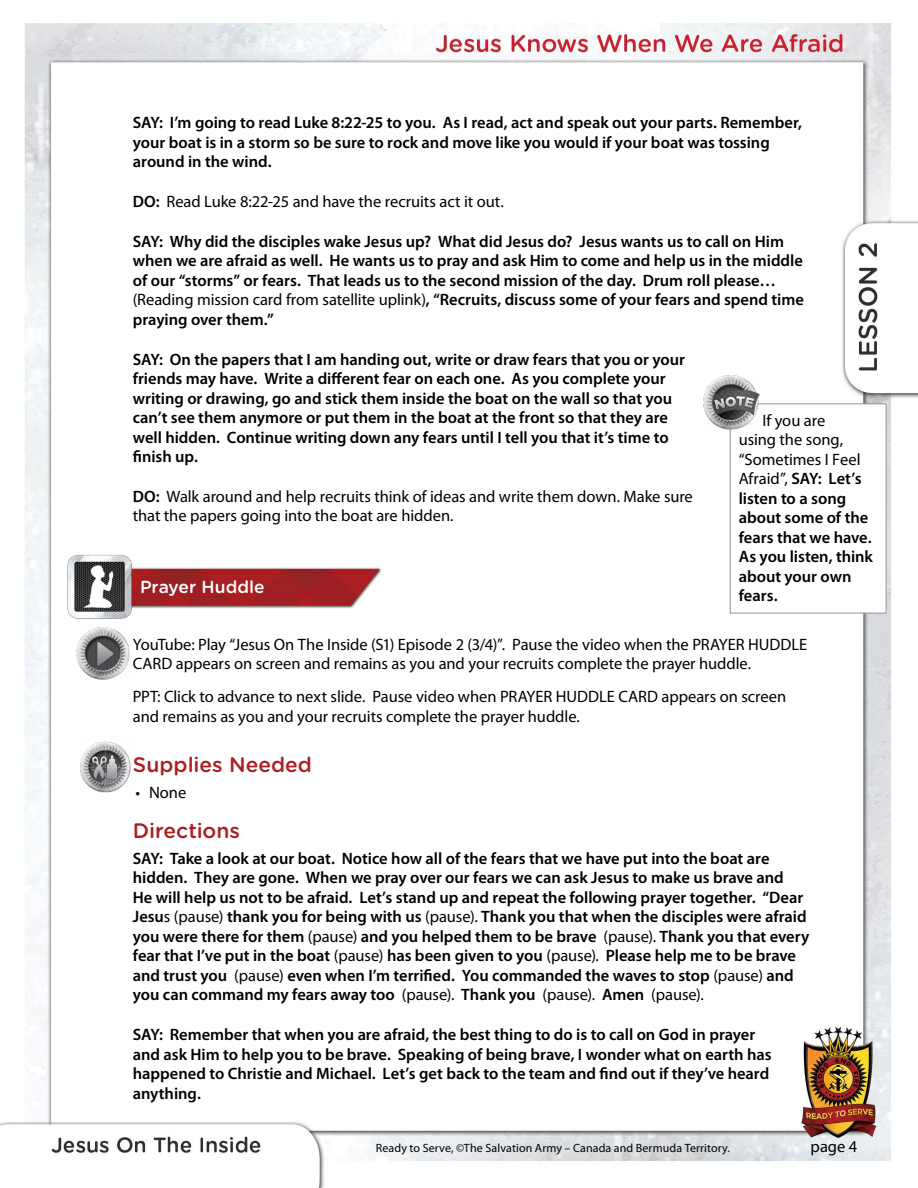
<style>
.page{position:relative;width:918px;height:1188px;background:#fff}
.page>*{position:absolute;margin:0;border:0;box-sizing:border-box;transform-origin:0 0}
.t1{font:500 21px "Gotham Rounded";color:#ab1f23}
.t2{font:500 17.4px "Gotham Rounded";color:#fff}
.t3{font:600 16.5px/19.5px "Myriad Pro";color:#000}
.t4{font:16.5px/19.5px "Myriad Pro";letter-spacing:-.005em;color:#000}
.t5{font:12px "Myriad Pro";letter-spacing:.01em;color:#000}
.s1{font-weight:600}
.s2{font-weight:400}
</style>
<div class="page">
<img style="left:0;top:23px;width:918px;height:1165px">
<img style="left:134px;top:564px;width:248px;height:45px">
<img style="left:68px;top:553px;width:66px;height:68px">
<img style="left:77px;top:626px;width:56px;height:57px">
<img style="left:78px;top:736px;width:55px;height:57px">
<div style="left:730px;top:403px;width:156px;height:210px;background:#fff;border:1px solid #939598"></div>
<img style="left:701px;top:374px;width:60px;height:59px">
<p class="t3" style="left:133px;top:113px;width:671px">SAY: I’m going to read Luke 8:22-25 to you. As I read, act and speak out your parts. Remember, your boat is in a storm so be sure to rock and move like you would if your boat was tossing around in the wind.</p>
<p class="t4" style="left:133px;top:192px;width:372px"><span class="s1">DO:</span> Read Luke 8:22-25 and have the recruits act it out.</p>
<p class="t3" style="left:133px;top:231px;width:673px">SAY: Why did the disciples wake Jesus up? What did Jesus do? Jesus wants us to call on Him when we are afraid as well. He wants us to pray and ask Him to come and help us in the middle of our “storms” or fears. That leads us to the second mission of the day. Drum roll please… <span class="s2">(Reading mission card from satellite uplink)</span>, “Recruits, discuss some of your fears and spend time praying over them.”</p>
<p class="t3" style="left:133px;top:349px;width:554px">SAY: On the papers that I am handing out, write or draw fears that you or your friends may have. Write a different fear on each one. As you complete your writing or drawing, go and stick them inside the boat on the wall so that you can’t see them anymore or put them in the boat at the front so that they are well hidden. Continue writing down any fears until I tell you that it’s time to finish up.</p>
<p class="t4" style="left:133px;top:486px;width:562px"><span class="s1">DO:</span> Walk around and help recruits think of ideas and write them down. Make sure that the papers going into the boat are hidden.</p>
<p class="t3" style="left:739px;top:410px;width:136px;text-indent:24px"><span class="s2">If you are<br>using the song, “Sometimes I Feel<br>Afraid”,</span> SAY: Let’s listen to a song about some of the fears that we have.<br>As you listen, think about your own fears.</p>
<p class="t2" style="left:140px;top:575px;width:126px">Prayer Huddle</p>
<p class="t4" style="left:133px;top:634px;width:676px">YouTube: Play “Jesus On The Inside (S1) Episode 2 (3/4)”. Pause the video when the PRAYER HUDDLE<br>CARD appears on screen and remains as you and your recruits complete the prayer huddle.</p>
<p class="t4" style="left:133px;top:687px;width:655px">PPT: Click to advance to next slide. Pause video when PRAYER HUDDLE CARD appears on screen and remains as you and your recruits complete the prayer huddle.</p>
<p class="t1" style="left:133px;top:749px;width:181px">Supplies Needed</p>
<p class="t4" style="left:136px;top:782px;width:52px">• None</p>
<p class="t1" style="left:133px;top:815px;width:109px">Directions</p>
<p class="t3" style="left:133px;top:848px;width:678px">SAY: Take a look at our boat. Notice how all of the fears that we have put into the boat are hidden. They are gone. When we pray over our fears we can ask Jesus to make us brave and<br>He will help us not to be afraid. Let’s stand up and repeat the following prayer together. “Dear Jesu<span class="s2">s (pause)</span> thank you for being with us <span class="s2">(pause).</span> Thank you that when the disciples were afraid you were there for them <span class="s2">(pause)</span> and you helped them to be brave <span class="s2">(pause).</span> Thank you that every fear that I’ve put in the boat <span class="s2">(pause)</span> has been given to you <span class="s2">(pause).</span> Please help me to be brave and trust you <span class="s2">(pause)</span> even when I’m terrified. You commanded the waves to stop <span class="s2">(pause)</span> and you can command my fears away too <span class="s2">(pause).</span> Thank you <span class="s2">(pause).</span> Amen <span class="s2">(pause).</span></p>
<p class="t3" style="left:133px;top:1024px;width:640px">SAY: Remember that when you are afraid, the best thing to do is to call on God in prayer and ask Him to help you to be brave. Speaking of being brave, I wonder what on earth has happened to Christie and Michael. Let’s get back to the team and find out if they’ve heard anything.</p>
<p class="t5" style="left:376px;top:1141px;width:356px">Ready to Serve, ©The Salvation Army – Canada and Bermuda Territory.</p>
<p class="t4" style="left:811px;top:1136px;width:48px">page 4</p>
</div>
